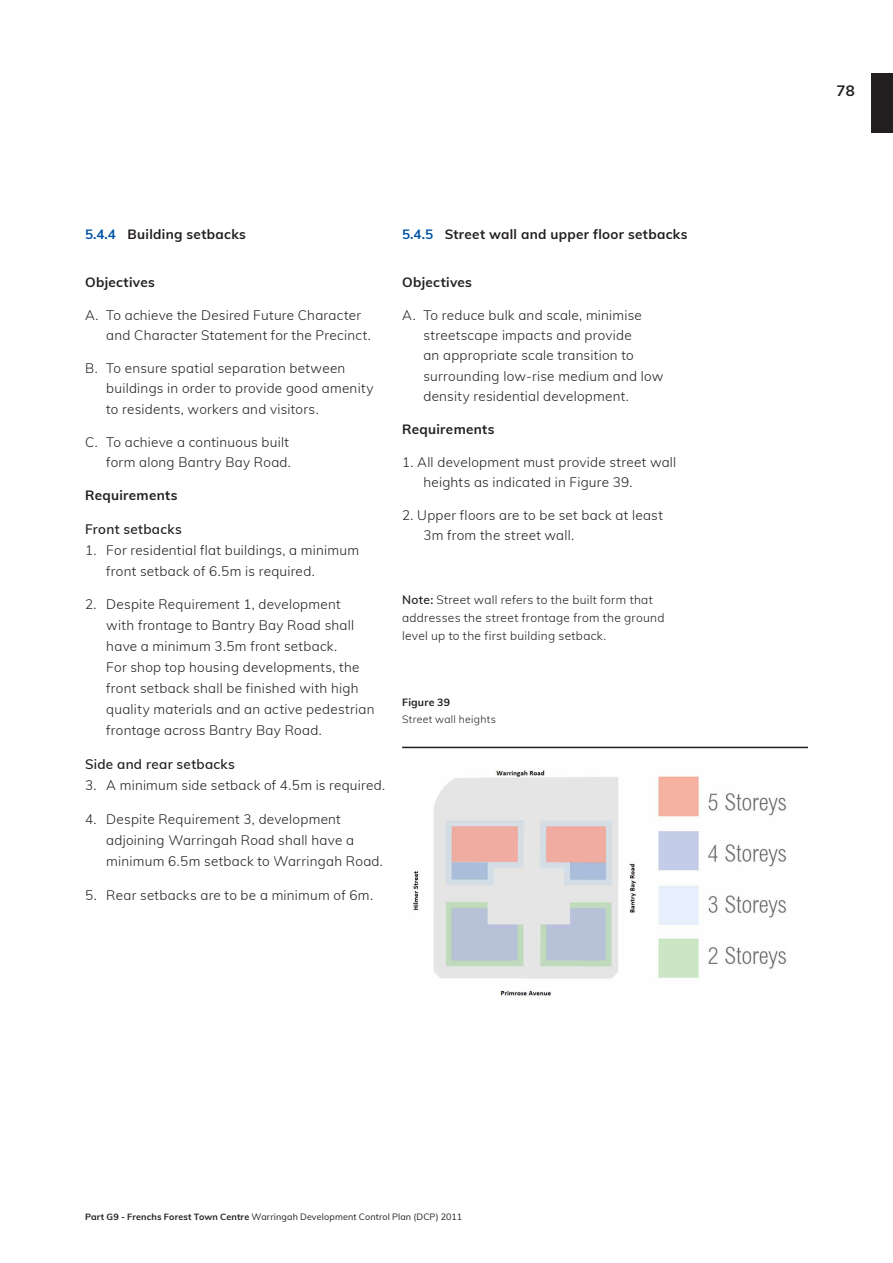
<style>
.page{position:relative;width:893px;height:1263px;background:#fff}
.page>*{position:absolute;margin:0;border:0;box-sizing:border-box;transform-origin:0 0}
.t1{font:700 15px "Muli";color:#231f20}
.TOM_Body_Para{font:300 13.5px/20.2px "Muli";letter-spacing:.02em;color:#231f20}
.TOM_Body_Para-2{font:700 13.5px "Muli";letter-spacing:.02em;color:#231f20}
.TOM_Body_Para-3{font:600 13.5px "Muli";letter-spacing:.02em;color:#231f20}
.TOM_Body_Para-4{font:300 12px/18px "Muli";letter-spacing:.025em;color:#231f20}
.TOM_Caption{font:300 10.5px "Muli";letter-spacing:.025em;color:#231f20}
.TOM_Caption-2{font:700 10.5px "Muli";letter-spacing:.02em;color:#231f20}
.t2{font:9px "Muli";letter-spacing:.015em;color:#231f20}
.s1{color:#0154a6}
.s2{font-weight:600}
.s3{font-weight:700}
</style>
<div class="page">
<div style="left:872px;top:74px;width:21px;height:59px;background:#231f20"></div>
<img style="left:412px;top:768px;width:375px;height:229px">
<hr style="left:402px;top:747px;width:406px;height:1px;background:#231f20">
<p class="TOM_Body_Para-2" style="left:85px;top:225px;width:162px"><span class="s1">5.4.4</span> Building setbacks</p>
<p class="TOM_Body_Para-2" style="left:402px;top:225px;width:287px"><span class="s1">5.4.5</span> Street wall and upper floor setbacks</p>
<p class="TOM_Body_Para-2" style="left:85px;top:272px;width:71px">Objectives</p>
<p class="TOM_Body_Para" style="left:106px;top:304px;width:266px;text-indent:-21px">A. To achieve the Desired Future Character and Character Statement for the Precinct.</p>
<p class="TOM_Body_Para" style="left:106px;top:357px;width:269px;text-indent:-21px">B. To ensure spatial separation between buildings in order to provide good amenity to residents, workers and visitors.</p>
<p class="TOM_Body_Para" style="left:85px;top:431px;width:207px;text-align:right">C. To achieve a continuous built form along Bantry Bay Road.</p>
<p class="TOM_Body_Para-2" style="left:85px;top:485px;width:94px">Requirements</p>
<p class="TOM_Body_Para-3" style="left:85px;top:519px;width:98px">Front setbacks</p>
<p class="TOM_Body_Para" style="left:106px;top:539px;width:254px;line-height:21px;text-indent:-21px">1. For residential flat buildings, a minimum front setback of 6.5m is required.</p>
<p class="TOM_Body_Para" style="left:106px;top:593px;width:270px;line-height:21px;text-indent:-21px">2. Despite Requirement 1, development<br>with frontage to Bantry Bay Road shall have a minimum 3.5m front setback.<br>For shop top housing developments, the front setback shall be finished with high quality materials and an active pedestrian frontage across Bantry Bay Road.</p>
<p class="TOM_Body_Para-3" style="left:85px;top:754px;width:151px">Side and rear setbacks</p>
<p class="TOM_Body_Para" style="left:85px;top:774px;width:302px">3. A minimum side setback of 4.5m is required.</p>
<p class="TOM_Body_Para" style="left:106px;top:808px;width:278px;line-height:21px;text-indent:-21px">4. Despite Requirement 3, development adjoining Warringah Road shall have a minimum 6.5m setback to Warringah Road.</p>
<p class="TOM_Body_Para" style="left:85px;top:884px;width:289px">5. Rear setbacks are to be a minimum of 6m.</p>
<p class="TOM_Body_Para-2" style="left:402px;top:272px;width:71px">Objectives</p>
<p class="TOM_Body_Para" style="left:423px;top:304px;width:242px;text-indent:-21px">A. To reduce bulk and scale, minimise streetscape impacts and provide<br>an appropriate scale transition to surrounding low-rise medium and low density residential development.</p>
<p class="TOM_Body_Para-2" style="left:402px;top:419px;width:94px">Requirements</p>
<p class="TOM_Body_Para" style="left:423px;top:451px;width:254px;text-indent:-21px">1. All development must provide street wall heights as indicated in Figure 39.</p>
<p class="TOM_Body_Para" style="left:423px;top:504px;width:241px;text-indent:-21px">2. Upper floors are to be set back at least<br>3m from the street wall.</p>
<p class="TOM_Body_Para-4" style="left:402px;top:590px;width:264px"><span class="s2">Note:</span> Street wall refers to the built form that addresses the street frontage from the ground level up to the first building setback.</p>
<p class="TOM_Caption-2" style="left:402px;top:695px;width:49px">Figure 39</p>
<p class="TOM_Caption" style="left:402px;top:711px;width:95px">Street wall heights</p>
<p class="t2" style="left:85px;top:1211px;width:379px"><span class="s3">Part G9 - Frenchs Forest Town Centre</span> Warringah Development Control Plan (DCP) 2011</p>
<p class="t1" style="left:836px;top:79px;width:20px">78</p>
</div>
